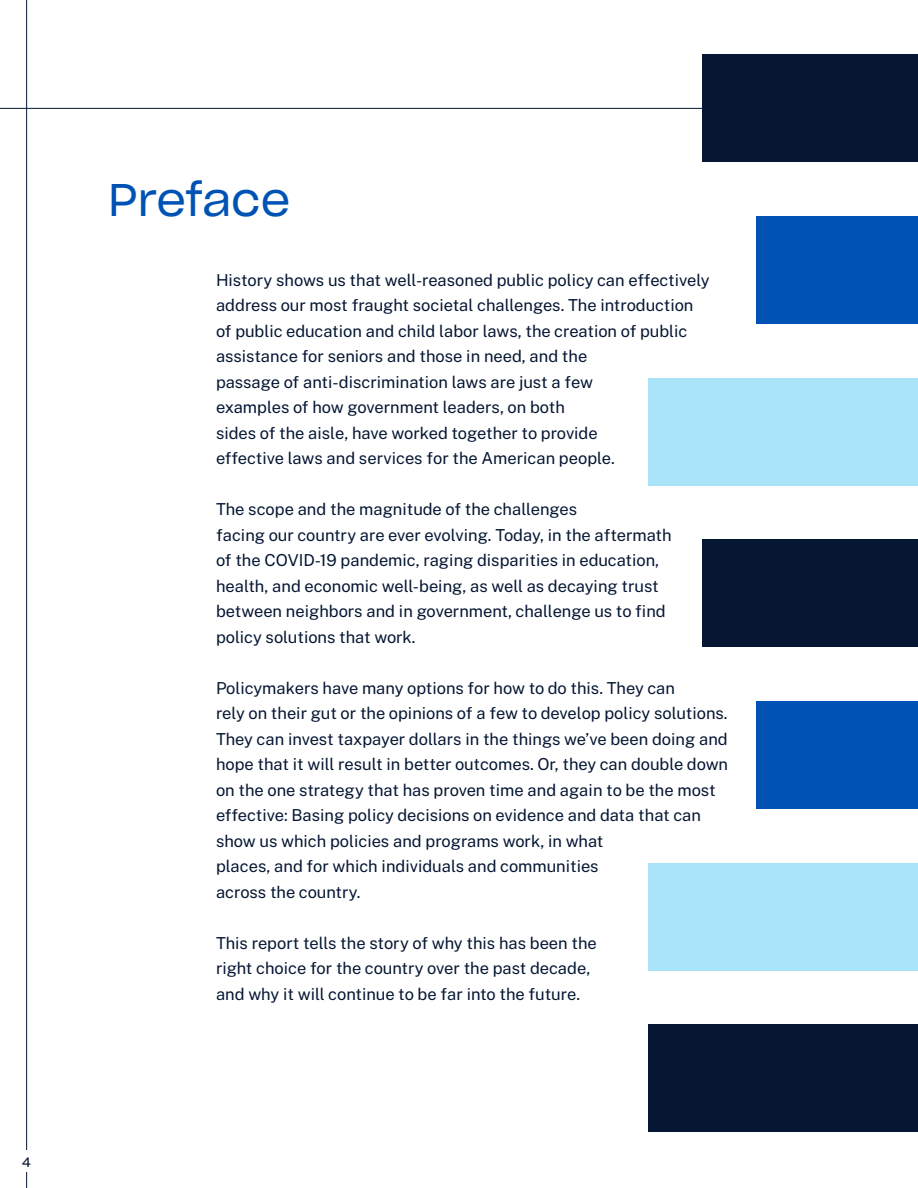
<style>
.page{position:relative;width:918px;height:1188px;background:#fff}
.page>*{position:absolute;margin:0;border:0;box-sizing:border-box;transform-origin:0 0}
.t1{font:45px "Sharp Grotesk Book 20";color:#0053b4}
.t2{font:16.5px/25.5px "Public Sans";color:#051632}
.t3{font:13.5px "Sharp Grotesk Book 20";color:#051632}
</style>
<div class="page">
<hr style="left:0;top:108px;width:918px;height:1px;background:#051632">
<hr style="left:26px;top:0;width:1px;height:1188px;background:#051632">
<div style="left:0;top:1150px;width:53px;height:22px;background:#fff"></div>
<div style="left:756px;top:216px;width:162px;height:108px;background:#0053b4"></div>
<div style="left:648px;top:378px;width:270px;height:108px;background:#aae4fa"></div>
<div style="left:702px;top:539px;width:216px;height:108px;background:#051632"></div>
<div style="left:648px;top:1024px;width:270px;height:108px;background:#051632"></div>
<div style="left:648px;top:863px;width:270px;height:108px;background:#aae4fa"></div>
<div style="left:756px;top:701px;width:162px;height:108px;background:#0053b4"></div>
<div style="left:702px;top:54px;width:216px;height:108px;background:#051632"></div>
<p class="t3" style="left:22px;top:1151px;width:10px">4</p>
<h1 class="t1" style="left:108px;top:164px;width:184px">Preface</h1>
<p class="t2" style="left:216px;top:266px;width:495px">History shows us that well-reasoned public policy can effectively address our most fraught societal challenges. The introduction of public education and child labor laws, the creation of public assistance for seniors and those in need, and the<br>passage of anti-discrimination laws are just a few<br>examples of how government leaders, on both<br>sides of the aisle, have worked together to provide<br>effective laws and services for the American people.</p>
<p class="t2" style="left:216px;top:495px;width:457px">The scope and the magnitude of the challenges<br>facing our country are ever evolving. Today, in the aftermath of the COVID-19 pandemic, raging disparities in education, health, and economic well-being, as well as decaying trust between neighbors and in government, challenge us to find policy solutions that work.</p>
<p class="t2" style="left:216px;top:674px;width:514px">Policymakers have many options for how to do this. They can<br>rely on their gut or the opinions of a few to develop policy solutions.<br>They can invest taxpayer dollars in the things we’ve been doing and hope that it will result in better outcomes. Or, they can double down on the one strategy that has proven time and again to be the most effective: Basing policy decisions on evidence and data that can show us which policies and programs work, in what<br>places, and for which individuals and communities<br>across the country.</p>
<p class="t2" style="left:216px;top:929px;width:382px">This report tells the story of why this has been the right choice for the country over the past decade, and why it will continue to be far into the future.</p>
</div>
